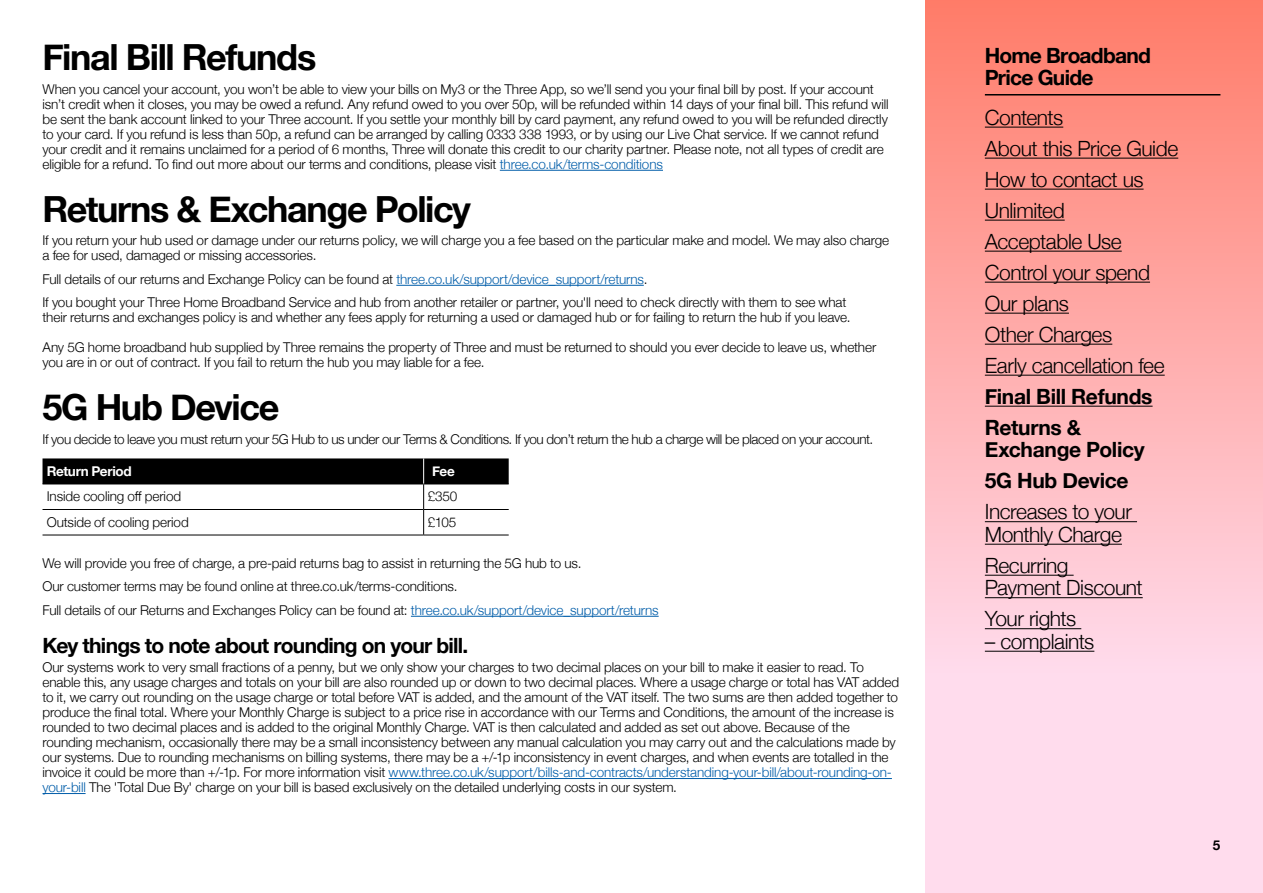
<style>
.page{position:relative;width:1263px;height:893px;background:#fff}
.page>*{position:absolute;margin:0;border:0;box-sizing:border-box;transform-origin:0 0}
.t1{font:700 36px "Helvetica Neue";letter-spacing:-.04em;color:#000}
.t2{font:300 21px/31px "Helvetica Neue";letter-spacing:-.02em;color:#000}
.t3{font:700 21px/31px "Helvetica Neue";letter-spacing:-.03em;color:#000}
.t4{font:300 13.5px/15px "Helvetica Neue";letter-spacing:-.01em;color:#000}
.t5{font:300 13.5px "Helvetica Neue";letter-spacing:-.03em;color:#000}
.t6{font:700 13.5px "Helvetica Neue";letter-spacing:-.025em;color:#fff}
.t7{font:700 13.5px "Helvetica Neue";color:#000}
.s1{color:#005da9}
</style>
<div class="page">
<svg style="left:926px;top:0;width:337px;height:893px;background:#feb7ba"></svg>
<hr style="left:985px;top:94px;width:235px;height:1px;background:#000">
<hr style="left:985px;top:127px;width:78px;height:1px;background:#000">
<hr style="left:985px;top:158px;width:193px;height:1px;background:#000">
<hr style="left:985px;top:189px;width:158px;height:1px;background:#000">
<hr style="left:985px;top:220px;width:80px;height:1px;background:#000">
<hr style="left:985px;top:251px;width:137px;height:1px;background:#000">
<hr style="left:985px;top:282px;width:165px;height:1px;background:#000">
<hr style="left:985px;top:313px;width:84px;height:1px;background:#000">
<hr style="left:985px;top:344px;width:127px;height:1px;background:#000">
<hr style="left:985px;top:375px;width:180px;height:1px;background:#000">
<hr style="left:985px;top:406px;width:167px;height:1px;background:#000">
<hr style="left:985px;top:521px;width:152px;height:1px;background:#000">
<hr style="left:985px;top:544px;width:137px;height:1px;background:#000">
<hr style="left:985px;top:575px;width:88px;height:1px;background:#000">
<hr style="left:985px;top:597px;width:158px;height:1px;background:#000">
<hr style="left:985px;top:628px;width:96px;height:1px;background:#000">
<hr style="left:985px;top:651px;width:109px;height:1px;background:#000">
<hr style="left:500px;top:170px;width:163px;height:1px;background:#005da9">
<hr style="left:396px;top:285px;width:248px;height:1px;background:#005da9">
<hr style="left:411px;top:616px;width:248px;height:1px;background:#005da9">
<hr style="left:389px;top:778px;width:503px;height:1px;background:#005da9">
<hr style="left:43px;top:793px;width:43px;height:1px;background:#005da9">
<hr style="left:43px;top:535px;width:381px;height:1px;background:#000">
<hr style="left:424px;top:535px;width:85px;height:1px;background:#000">
<svg style="left:43px;top:458px;width:466px;height:77px"></svg>
<h1 class="t1" style="left:43px;top:29px;width:275px">Final Bill Refunds</h1>
<p class="t4" style="left:43px;top:81px;width:847px">When you cancel your account, you won’t be able to view your bills on My3 or the Three App, so we’ll send you your final bill by post. If your account isn’t credit when it closes, you may be owed a refund. Any refund owed to you over 50p, will be refunded within 14 days of your final bill. This refund will be sent the bank account linked to your Three account. If you settle your monthly bill by card payment, any refund owed to you will be refunded directly to your card. If you refund is less than 50p, a refund can be arranged by calling 0333 338 1993, or by using our Live Chat service. If we cannot refund your credit and it remains unclaimed for a period of 6 months, Three will donate this credit to our charity partner. Please note, not all types of credit are eligible for a refund. To find out more about our terms and conditions, please visit <span class="s1">three.co.uk/terms-conditions</span></p>
<h1 class="t1" style="left:43px;top:181px;width:430px">Returns &amp; Exchange Policy</h1>
<p class="t4" style="left:43px;top:232px;width:848px">If you return your hub used or damage under our returns policy, we will charge you a fee based on the particular make and model. We may also charge a fee for used, damaged or missing accessories.</p>
<p class="t4" style="left:43px;top:266px;width:805px;line-height:23.5px">Full details of our returns and Exchange Policy can be found at <span class="s1">three.co.uk/support/device_support/returns</span>.<br>If you bought your Three Home Broadband Service and hub from another retailer or partner, you'll need to check directly with them to see what</p>
<p class="t4" style="left:43px;top:309px;width:809px">their returns and exchanges policy is and whether any fees apply for returning a used or damaged hub or for failing to return the hub if you leave.</p>
<p class="t4" style="left:43px;top:339px;width:835px">Any 5G home broadband hub supplied by Three remains the property of Three and must be returned to should you ever decide to leave us, whether you are in or out of contract. If you fail to return the hub you may liable for a fee.</p>
<h1 class="t1" style="left:43px;top:379px;width:238px">5G Hub Device</h1>
<p class="t5" style="left:43px;top:428px;width:832px">If you decide to leave you must return your 5G Hub to us under our Terms &amp; Conditions. If you don’t return the hub a charge will be placed on your account.</p>
<p class="t6" style="left:47px;top:460px;width:86px">Return Period</p>
<p class="t6" style="left:432px;top:460px;width:24px">Fee</p>
<p class="t4" style="left:47px;top:488px;width:136px">Inside cooling off period</p>
<p class="t4" style="left:428px;top:488px;width:31px">£350</p>
<p class="t4" style="left:47px;top:513px;width:144px">Outside of cooling period</p>
<p class="t4" style="left:428px;top:513px;width:30px">£105</p>
<p class="t4" style="left:43px;top:550px;width:618px;line-height:23.5px">We will provide you free of charge, a pre-paid returns bag to assist in returning the 5G hub to us.<br>Our customer terms may be found online at three.co.uk/terms-conditions.<br>Full details of our Returns and Exchanges Policy can be found at: <span class="s1">three.co.uk/support/device_support/returns</span></p>
<h2 class="t3" style="left:43px;top:630px;width:427px">Key things to note about rounding on your bill.</h2>
<p class="t4" style="left:43px;top:659px;width:858px">Our systems work to very small fractions of a penny, but we only show your charges to two decimal places on your bill to make it easier to read. To enable this, any usage charges and totals on your bill are also rounded up or down to two decimal places. Where a usage charge or total has VAT added to it, we carry out rounding on the usage charge or total before VAT is added, and the amount of the VAT itself. The two sums are then added together to produce the final total. Where your Monthly Charge is subject to a price rise in accordance with our Terms and Conditions, the amount of the increase is rounded to two decimal places and is added to the original Monthly Charge. VAT is then calculated and added as set out above. Because of the rounding mechanism, occasionally there may be a small inconsistency between any manual calculation you may carry out and the calculations made by our systems. Due to rounding mechanisms on billing systems, there may be a +/-1p inconsistency in event charges, and when events are totalled in the invoice it could be more than +/-1p. For more information visit <span class="s1">www.three.co.uk/support/bills-and-contracts/understanding-your-bill/about-rounding-on&shy;your-bill</span> The 'Total Due By' charge on your bill is based exclusively on the detailed underlying costs in our system.</p>
<h2 class="t3" style="left:985px;top:45px;width:168px;line-height:22.5px">Home Broadband<br>Price Guide</h2>
<h2 class="t2" style="left:985px;top:100px;width:195px">Contents<br>About this Price Guide<br>How to contact us<br>Unlimited<br>Acceptable Use<br>Control your spend<br>Our plans<br>Other Charges<br>Early cancellation fee</h2>
<h2 class="t3" style="left:985px;top:381px;width:169px">Final Bill Refunds<br>Returns &amp;</h2>
<h2 class="t3" style="left:985px;top:435px;width:161px">Exchange Policy<br>5G Hub Device</h2>
<h2 class="t2" style="left:985px;top:499px;width:149px;line-height:22.5px">Increases to your<br>Monthly Charge</h2>
<h2 class="t2" style="left:985px;top:553px;width:159px;line-height:22.5px">Recurring<br>Payment Discount</h2>
<h2 class="t2" style="left:985px;top:602px;width:93px">Your rights</h2>
<h2 class="t2" style="left:985px;top:624px;width:111px">– complaints</h2>
<p class="t7" style="left:1213px;top:835px;width:9px">5</p>
</div>
